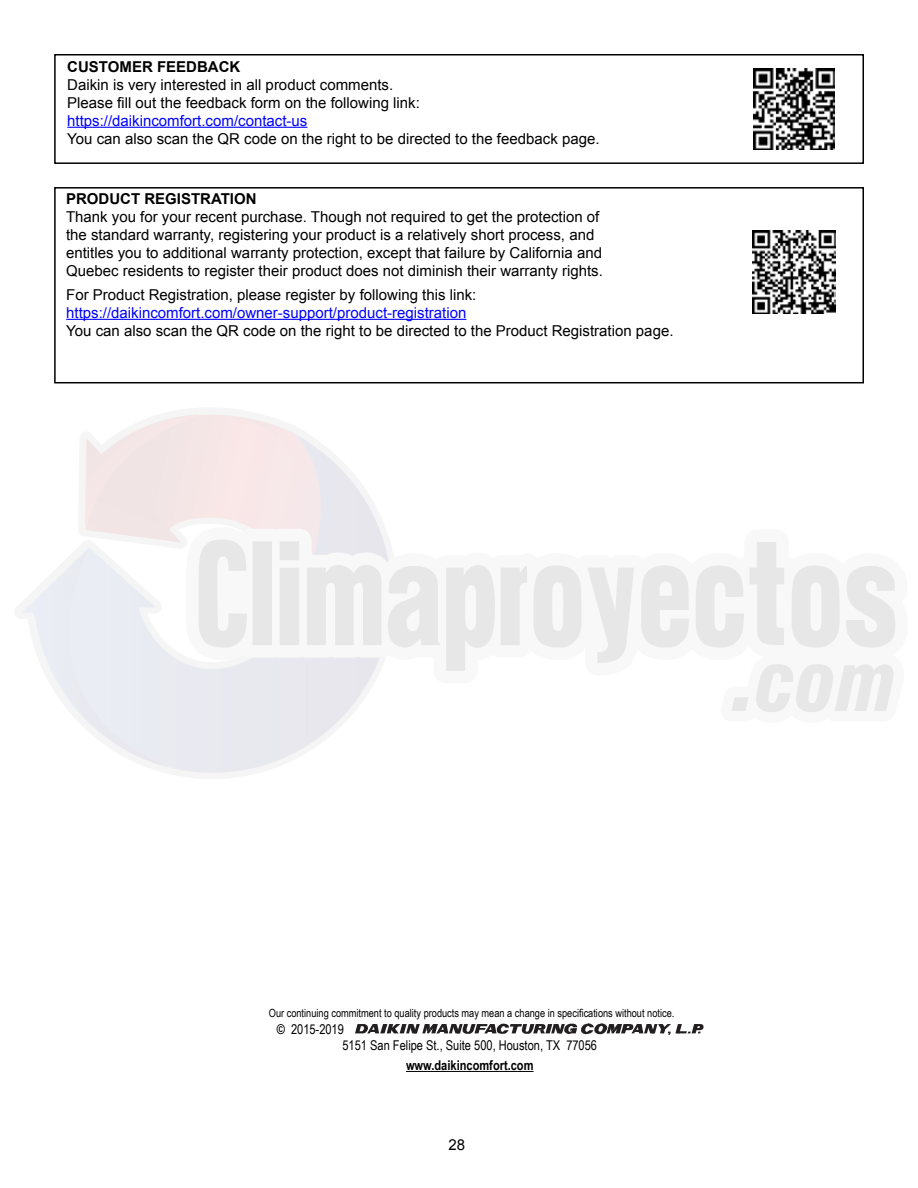
<style>
.page{position:relative;width:918px;height:1188px;background:#fff}
.page>*{position:absolute;margin:0;border:0;box-sizing:border-box;transform-origin:0 0}
.t1{font:15px/18px "Arial";color:#000}
.t2{font:15px "Arial";color:#00f}
.t3{font:700 15px "Arial";color:#000}
.t4{font:13.5px/16.5px "Arial Narrow";color:#000}
.t5{font:700 13.5px "Arial Narrow";color:#000}
.t6{font:11.25px "Arial Narrow";color:#000}
.s1{font-weight:700}
</style>
<div class="page">
<hr style="left:406px;top:1071px;width:128px;height:1px;background:#000">
<svg style="left:355px;top:1023px;width:348px;height:12px"></svg>
<div style="left:54px;top:187px;width:810px;height:196px;border:2px solid #000"></div>
<hr style="left:66px;top:319px;width:400px;height:1px;background:#00f">
<img style="left:753px;top:230px;width:83px;height:83px">
<div style="left:54px;top:54px;width:810px;height:110px;border:2px solid #000"></div>
<hr style="left:67px;top:127px;width:240px;height:1px;background:#00f">
<img style="left:754px;top:69px;width:80px;height:80px">
<img style="left:22px;top:414px;width:874px;height:359px">
<p class="t3" style="left:67px;top:56px;width:175px">CUSTOMER FEEDBACK</p>
<p class="t1" style="left:67px;top:76px;width:354px">Daikin is very interested in all product comments.<br>Please fill out the feedback form on the following link:</p>
<p class="t2" style="left:67px;top:111px;width:242px">https://daikincomfort.com/contact-us</p>
<p class="t1" style="left:67px;top:130px;width:534px">You can also scan the QR code on the right to be directed to the feedback page.</p>
<p class="t3" style="left:66px;top:188px;width:192px">PRODUCT REGISTRATION</p>
<p class="t1" style="left:66px;top:207px;width:538px">Thank you for your recent purchase. Though not required to get the protection of the standard warranty, registering your product is a relatively short process, and entitles you to additional warranty protection, except that failure by California and Quebec residents to register their product does not diminish their warranty rights.</p>
<p class="t1" style="left:66px;top:286px;width:412px">For Product Registration, please register by following this link:</p>
<p class="t2" style="left:66px;top:303px;width:402px">https://daikincomfort.com/owner-support/product-registration</p>
<p class="t1" style="left:66px;top:322px;width:609px">You can also scan the QR code on the right to be directed to the Product Registration page.</p>
<p class="t6" style="left:269px;top:1005px;width:407px">Our continuing commitment to quality products may mean a change in specifications without notice.</p>
<p class="t4" style="left:342px;top:1020px;width:256px;text-indent:-66px"><span class="s1">©</span> 2015-2019<br>5151 San Felipe St., Suite 500, Houston, TX 77056</p>
<p class="t5" style="left:406px;top:1055px;width:129px">www.daikincomfort.com</p>
<p class="t1" style="left:448px;top:1136px;width:18px">28</p>
</div>
